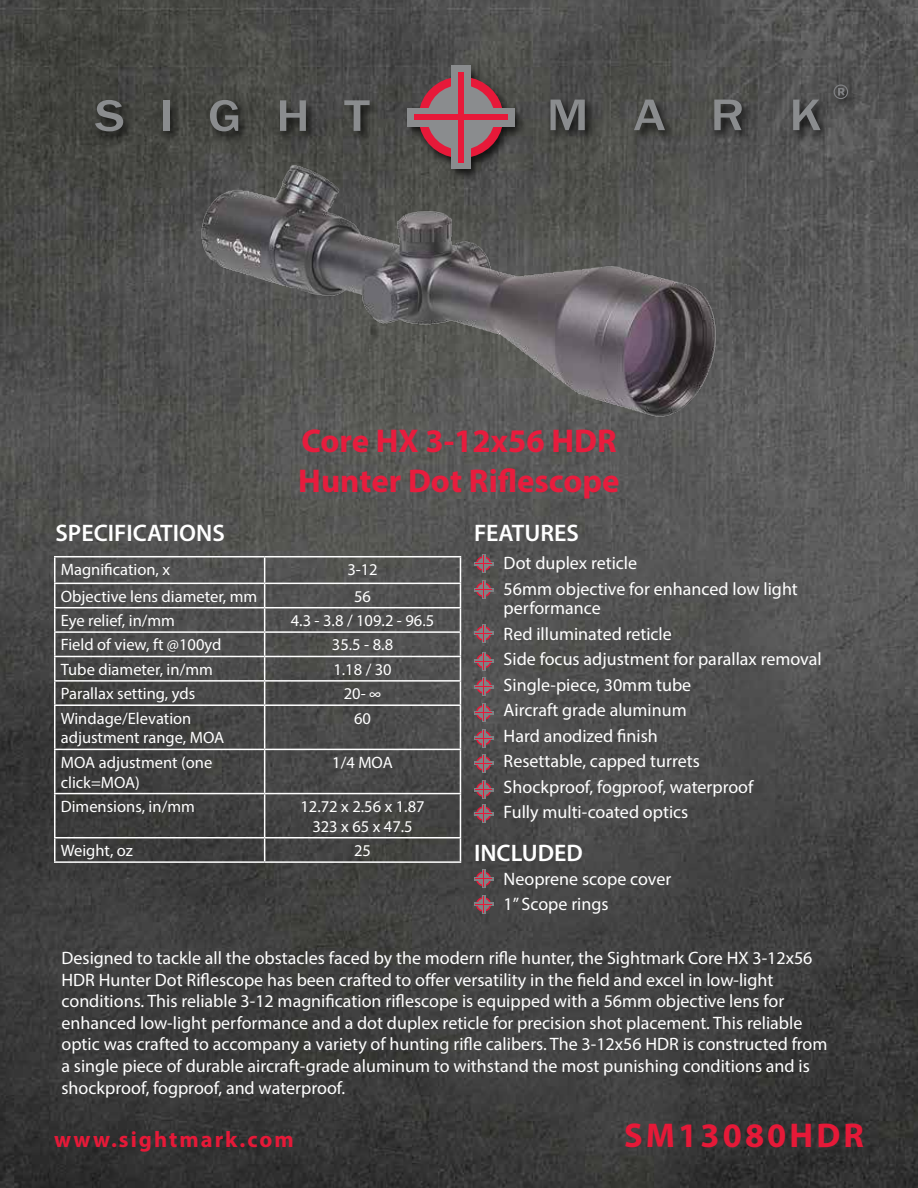
<style>
.page{position:relative;width:918px;height:1188px;background:#fff}
.page>*{position:absolute;margin:0;border:0;box-sizing:border-box;transform-origin:0 0}
.t1{font:700 34.5px "Myriad Pro";letter-spacing:.09em;color:#e61938}
.t2{font:700 33px/39.6px "Myriad Pro";color:#e81c3d}
.t3{font:600 24px "Myriad Pro";color:#fff}
.t4{font:700 22.5px "Myriad Pro";letter-spacing:.09em;color:#e61938}
.t5{font:18px/25.5px "Myriad Pro";color:#fff}
.t6{font:16.5px/19.8px "Myriad Pro";color:#fff}
</style>
<div class="page">
<img style="left:0;top:0;width:918px;height:1188px">
<div style="left:92px;top:64px;width:768px;height:118px;background:#000;opacity:.75"></div>
<svg style="left:95px;top:100px;width:28px;height:31px"></svg>
<div style="left:163px;top:100px;width:7px;height:31px;background:#8a8c8e"></div>
<svg style="left:726px;top:100px;width:16px;height:30px"></svg>
<svg style="left:793px;top:100px;width:28px;height:30px"></svg>
<svg style="left:834px;top:85px;width:14px;height:14px"></svg>
<img style="left:192px;top:27px;width:534px;height:533px">
<hr style="left:54px;top:556px;width:211px;height:1px;background:#fff">
<hr style="left:54px;top:557px;width:2px;height:26px;background:#fff">
<hr style="left:265px;top:556px;width:196px;height:1px;background:#fff">
<hr style="left:54px;top:583px;width:211px;height:1px;background:#fff">
<hr style="left:54px;top:584px;width:2px;height:23px;background:#fff">
<hr style="left:265px;top:583px;width:196px;height:1px;background:#fff">
<hr style="left:54px;top:607px;width:211px;height:1px;background:#fff">
<hr style="left:54px;top:608px;width:2px;height:23px;background:#fff">
<hr style="left:265px;top:607px;width:196px;height:1px;background:#fff">
<hr style="left:54px;top:631px;width:211px;height:2px;background:#fff">
<hr style="left:54px;top:633px;width:2px;height:23px;background:#fff">
<hr style="left:265px;top:631px;width:196px;height:2px;background:#fff">
<hr style="left:54px;top:656px;width:211px;height:1px;background:#fff">
<hr style="left:54px;top:657px;width:2px;height:23px;background:#fff">
<hr style="left:265px;top:656px;width:196px;height:1px;background:#fff">
<hr style="left:54px;top:680px;width:211px;height:2px;background:#fff">
<hr style="left:54px;top:682px;width:2px;height:22px;background:#fff">
<hr style="left:265px;top:680px;width:196px;height:2px;background:#fff">
<svg style="left:264px;top:557px;width:1px;height:147px"></svg>
<svg style="left:460px;top:557px;width:1px;height:147px"></svg>
<hr style="left:54px;top:704px;width:211px;height:2px;background:#fff">
<hr style="left:54px;top:706px;width:2px;height:43px;background:#fff">
<hr style="left:265px;top:704px;width:196px;height:2px;background:#fff">
<hr style="left:264px;top:706px;width:1px;height:43px;background:#fff">
<hr style="left:460px;top:706px;width:1px;height:43px;background:#fff">
<hr style="left:54px;top:749px;width:211px;height:1px;background:#fff">
<hr style="left:54px;top:750px;width:2px;height:43px;background:#fff">
<hr style="left:265px;top:749px;width:196px;height:1px;background:#fff">
<hr style="left:264px;top:750px;width:1px;height:43px;background:#fff">
<hr style="left:460px;top:750px;width:1px;height:43px;background:#fff">
<hr style="left:54px;top:793px;width:211px;height:1px;background:#fff">
<hr style="left:54px;top:794px;width:2px;height:43px;background:#fff">
<hr style="left:265px;top:793px;width:196px;height:1px;background:#fff">
<hr style="left:264px;top:794px;width:1px;height:43px;background:#fff">
<hr style="left:460px;top:794px;width:1px;height:43px;background:#fff">
<hr style="left:54px;top:837px;width:211px;height:2px;background:#fff">
<hr style="left:54px;top:839px;width:2px;height:22px;background:#fff">
<hr style="left:265px;top:837px;width:196px;height:2px;background:#fff">
<svg style="left:264px;top:839px;width:1px;height:22px"></svg>
<svg style="left:460px;top:839px;width:1px;height:22px"></svg>
<hr style="left:54px;top:861px;width:211px;height:2px;background:#fff">
<hr style="left:265px;top:861px;width:196px;height:2px;background:#fff">
<hr style="left:482px;top:870px;width:3px;height:18px;background:#808285">
<hr style="left:474px;top:877px;width:19px;height:4px;background:#808285">
<svg style="left:475px;top:871px;width:17px;height:16px"></svg>
<hr style="left:482px;top:895px;width:3px;height:19px;background:#808285">
<hr style="left:474px;top:903px;width:19px;height:3px;background:#808285">
<svg style="left:475px;top:896px;width:17px;height:16px"></svg>
<hr style="left:482px;top:554px;width:3px;height:19px;background:#808285">
<hr style="left:474px;top:562px;width:19px;height:3px;background:#808285">
<svg style="left:475px;top:556px;width:17px;height:16px"></svg>
<hr style="left:482px;top:703px;width:3px;height:19px;background:#808285">
<hr style="left:474px;top:711px;width:19px;height:3px;background:#808285">
<svg style="left:475px;top:705px;width:17px;height:16px"></svg>
<hr style="left:482px;top:780px;width:3px;height:19px;background:#808285">
<hr style="left:474px;top:788px;width:19px;height:3px;background:#808285">
<svg style="left:475px;top:782px;width:17px;height:16px"></svg>
<hr style="left:482px;top:677px;width:4px;height:19px;background:#808285">
<hr style="left:474px;top:685px;width:20px;height:3px;background:#808285">
<svg style="left:476px;top:678px;width:16px;height:17px"></svg>
<hr style="left:482px;top:729px;width:3px;height:18px;background:#808285">
<hr style="left:474px;top:736px;width:19px;height:4px;background:#808285">
<svg style="left:475px;top:730px;width:17px;height:16px"></svg>
<hr style="left:482px;top:580px;width:3px;height:19px;background:#808285">
<hr style="left:474px;top:588px;width:19px;height:3px;background:#808285">
<svg style="left:475px;top:582px;width:17px;height:16px"></svg>
<hr style="left:482px;top:624px;width:3px;height:19px;background:#808285">
<hr style="left:474px;top:632px;width:19px;height:3px;background:#808285">
<svg style="left:475px;top:625px;width:17px;height:16px"></svg>
<hr style="left:482px;top:754px;width:3px;height:19px;background:#808285">
<hr style="left:474px;top:762px;width:19px;height:3px;background:#808285">
<svg style="left:475px;top:755px;width:17px;height:17px"></svg>
<hr style="left:482px;top:804px;width:3px;height:19px;background:#808285">
<hr style="left:474px;top:812px;width:19px;height:3px;background:#808285">
<svg style="left:475px;top:806px;width:17px;height:16px"></svg>
<hr style="left:482px;top:652px;width:4px;height:18px;background:#808285">
<hr style="left:474px;top:659px;width:20px;height:4px;background:#808285">
<svg style="left:476px;top:653px;width:16px;height:16px"></svg>
<h2 class="t2" style="left:298px;top:420px;width:323px">Core HX 3-12x56 HDR<br>Hunter Dot Riflescope</h2>
<h3 class="t3" style="left:56px;top:517px;width:171px">SPECIFICATIONS</h3>
<p class="t6" style="left:61px;top:559px;width:111px">Magnification, x</p>
<p class="t6" style="left:347px;top:559px;width:32px">3-12</p>
<p class="t6" style="left:61px;top:586px;width:198px">Objective lens diameter, mm</p>
<p class="t6" style="left:354px;top:586px;width:18px">56</p>
<p class="t6" style="left:61px;top:610px;width:116px">Eye relief, in/mm</p>
<p class="t6" style="left:291px;top:610px;width:145px">4.3 - 3.8 / 109.2 - 96.5</p>
<p class="t6" style="left:61px;top:635px;width:162px">Field of view, ft @100yd</p>
<p class="t6" style="left:332px;top:635px;width:63px">35.5 - 8.8</p>
<p class="t6" style="left:61px;top:659px;width:154px">Tube diameter, in/mm</p>
<p class="t6" style="left:333px;top:659px;width:60px">1.18 / 30</p>
<p class="t6" style="left:61px;top:684px;width:136px">Parallax setting, yds</p>
<p class="t6" style="left:344px;top:684px;width:39px">20- ∞</p>
<p class="t6" style="left:61px;top:708px;width:165px">Windage/Elevation adjustment range, MOA</p>
<p class="t6" style="left:354px;top:708px;width:18px">60</p>
<p class="t6" style="left:61px;top:752px;width:153px">MOA adjustment (one click=MOA)</p>
<p class="t6" style="left:332px;top:752px;width:62px">1/4 MOA</p>
<p class="t6" style="left:61px;top:796px;width:136px">Dimensions, in/mm</p>
<p class="t6" style="left:300px;top:796px;width:126px;text-align:center">12.72 x 2.56 x 1.87<br>323 x 65 x 47.5</p>
<p class="t6" style="left:61px;top:840px;width:74px">Weight, oz</p>
<p class="t6" style="left:354px;top:840px;width:18px">25</p>
<h3 class="t3" style="left:474px;top:518px;width:106px">FEATURES</h3>
<p class="t5" style="left:504px;top:550px;width:296px">Dot duplex reticle<br>56mm objective for enhanced low light</p>
<p class="t5" style="left:504px;top:595px;width:320px">performance<br>Red illuminated reticle<br>Side focus adjustment for parallax removal<br>Single-piece, 30mm tube<br>Aircraft grade aluminum<br>Hard anodized finish<br>Resettable, capped turrets<br>Shockproof, fogproof, waterproof<br>Fully multi-coated optics</p>
<h3 class="t3" style="left:474px;top:837px;width:110px">INCLUDED</h3>
<p class="t5" style="left:504px;top:866px;width:169px">Neoprene scope cover<br>1” Scope rings</p>
<p class="t5" style="left:62px;top:947px;width:768px;line-height:21.6px">Designed to tackle all the obstacles faced by the modern rifle hunter, the Sightmark Core HX 3-12x56<br>HDR Hunter Dot Riflescope has been crafted to offer versatility in the field and excel in low-light conditions. This reliable 3-12 magnification riflescope is equipped with a 56mm objective lens for enhanced low-light performance and a dot duplex reticle for precision shot placement. This reliable optic was crafted to accompany a variety of hunting rifle calibers. The 3-12x56 HDR is constructed from a single piece of durable aircraft-grade aluminum to withstand the most punishing conditions and is shockproof, fogproof, and waterproof.</p>
<p class="t4" style="left:54px;top:1125px;width:241px">www.sightmark.com</p>
<h1 class="t1" style="left:624px;top:1113px;width:241px">SM13080HDR</h1>
</div>
